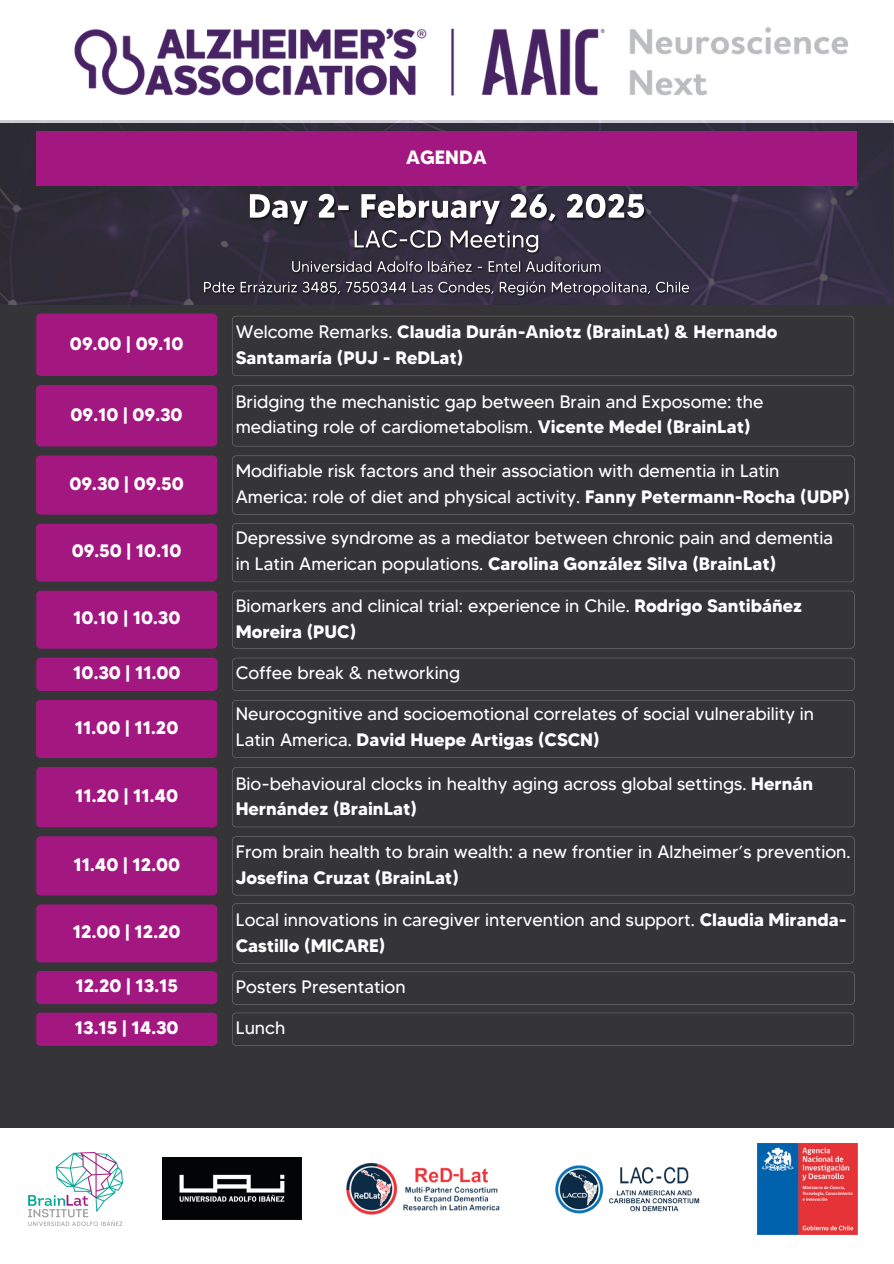
<style>
.page{position:relative;width:894px;height:1264px;background:#fff}
.page>*{position:absolute;margin:0;border:0;box-sizing:border-box;transform-origin:0 0}
.t1{font:700 19.2px "MADETOMMY";color:#fff}
.t2{font:18px/25.8px "MADETOMMY";color:#fff}
.t3{font:700 18px/25.8px "MADETOMMY";color:#fff}
.s1{font-weight:400}
.s2{font-weight:700}
</style>
<div class="page">
<div style="left:0;top:0;width:893px;height:1263px;background:#353537"></div>
<div style="left:0;top:0;width:893px;height:123px;background:#fff"></div>
<div style="left:36px;top:313px;width:181px;height:63px;background:#a31781;border-radius:4px"></div>
<div style="left:232px;top:316px;width:622px;height:60px;border:1px solid #787272;border-radius:4px"></div>
<div style="left:36px;top:385px;width:181px;height:61px;background:#a31781;border-radius:4px"></div>
<div style="left:232px;top:385px;width:622px;height:61px;border:1px solid #787272;border-radius:4px"></div>
<img style="left:74px;top:27px;width:774px;height:69px">
<div style="left:0;top:1127px;width:893px;height:136px;background:#fff"></div>
<img style="left:163px;top:1157px;width:138px;height:62px">
<img style="left:28px;top:1152px;width:95px;height:73px">
<img style="left:555px;top:1165px;width:145px;height:49px">
<img style="left:346px;top:1163px;width:154px;height:52px">
<img style="left:757px;top:1143px;width:100px;height:91px">
<div style="left:36px;top:657px;width:181px;height:34px;background:#a31781;border-radius:4px"></div>
<div style="left:232px;top:657px;width:622px;height:34px;border:1px solid #787272;border-radius:4px"></div>
<div style="left:36px;top:455px;width:181px;height:59px;background:#a31781;border-radius:4px"></div>
<div style="left:232px;top:455px;width:622px;height:59px;border:1px solid #787272;border-radius:4px"></div>
<div style="left:36px;top:700px;width:181px;height:58px;background:#a31781;border-radius:4px"></div>
<div style="left:232px;top:700px;width:622px;height:58px;border:1px solid #787272;border-radius:4px"></div>
<div style="left:36px;top:836px;width:181px;height:59px;background:#a31781;border-radius:4px"></div>
<div style="left:232px;top:836px;width:622px;height:59px;border:1px solid #787272;border-radius:4px"></div>
<div style="left:36px;top:970px;width:181px;height:34px;background:#a31781;border-radius:4px"></div>
<div style="left:232px;top:971px;width:622px;height:33px;border:1px solid #787272;border-radius:4px"></div>
<div style="left:36px;top:1012px;width:181px;height:33px;background:#a31781;border-radius:4px"></div>
<div style="left:232px;top:1012px;width:621px;height:33px;border:1px solid #787272;border-radius:4px"></div>
<img style="left:0;top:120px;width:892px;height:185px">
<img style="left:199px;top:225px;width:496px;height:75px">
<img style="left:246px;top:186px;width:405px;height:44px">
<div style="left:36px;top:132px;width:820px;height:54px;background:#a31781"></div>
<div style="left:36px;top:523px;width:181px;height:58px;background:#a31781;border-radius:4px"></div>
<div style="left:232px;top:523px;width:622px;height:59px;border:1px solid #787272;border-radius:4px"></div>
<div style="left:36px;top:590px;width:181px;height:58px;background:#a31781;border-radius:4px"></div>
<div style="left:232px;top:590px;width:622px;height:58px;border:1px solid #787272;border-radius:4px"></div>
<div style="left:36px;top:767px;width:181px;height:60px;background:#a31781;border-radius:5px"></div>
<div style="left:232px;top:767px;width:622px;height:60px;border:1px solid #787272;border-radius:4px"></div>
<div style="left:36px;top:904px;width:181px;height:58px;background:#a31781;border-radius:4px"></div>
<div style="left:232px;top:903px;width:622px;height:60px;border:1px solid #787272;border-radius:4px"></div>
<h4 class="t1" style="left:406px;top:145px;width:82px">AGENDA</h4>
<p class="t3" style="left:70px;top:330px;width:115px">09.00 | 09.10</p>
<h2 class="t3" style="left:71px;top:402px;width:113px">09.10 | 09.30</h2>
<h4 class="t3" style="left:69px;top:471px;width:116px">09.30 | 09.50</h4>
<p class="t3" style="left:236px;top:319px;width:543px"><span class="s1">Welcome Remarks.</span> Claudia Durán-Aniotz (BrainLat) &amp; Hernando<br>Santamaría (PUJ - ReDLat)</p>
<h3 class="t2" style="left:236px;top:388px;width:529px">Bridging the mechanistic gap between Brain and Exposome: the mediating role of cardiometabolism. <span class="s2">Vicente Medel (BrainLat)</span></h3>
<h3 class="t2" style="left:236px;top:457px;width:615px">Modifiable risk factors and their association with dementia in Latin<br>America: role of diet and physical activity. <span class="s2">Fanny Petermann-Rocha (UDP)</span></h3>
<h3 class="t3" style="left:72px;top:538px;width:111px">09.50 | 10.10</h3>
<h4 class="t2" style="left:236px;top:525px;width:599px">Depressive syndrome as a mediator between chronic pain and dementia in Latin American populations. <span class="s2">Carolina González Silva (BrainLat)</span></h4>
<h3 class="t3" style="left:73px;top:605px;width:109px">10.10 | 10.30</h3>
<h4 class="t2" style="left:236px;top:592px;width:568px">Biomarkers and clinical trial: experience in Chile. <span class="s2">Rodrigo Santibáñez<br>Moreira (PUC)</span></h4>
<h4 class="t3" style="left:73px;top:659px;width:109px">10.30 | 11.00</h4>
<h3 class="t2" style="left:236px;top:659px;width:226px">Coffee break &amp; networking</h3>
<h4 class="t3" style="left:75px;top:714px;width:105px">11.00 | 11.20</h4>
<h3 class="t2" style="left:236px;top:701px;width:579px">Neurocognitive and socioemotional correlates of social vulnerability in<br>Latin America. <span class="s2">David Huepe Artigas (CSCN)</span></h3>
<h3 class="t3" style="left:75px;top:782px;width:104px">11.20 | 11.40</h3>
<h4 class="t2" style="left:236px;top:770px;width:579px">Bio-behavioural clocks in healthy aging across global settings. <span class="s2">Hernán<br>Hernández (BrainLat)</span></h4>
<h4 class="t3" style="left:73px;top:851px;width:108px">11.40 | 12.00</h4>
<h3 class="t2" style="left:236px;top:838px;width:616px">From brain health to brain wealth: a new frontier in Alzheimer’s prevention.<br><span class="s2">Josefina Cruzat (BrainLat)</span></h3>
<h3 class="t3" style="left:73px;top:918px;width:109px">12.00 | 12.20</h3>
<h4 class="t2" style="left:236px;top:906px;width:612px">Local innovations in caregiver intervention and support. <span class="s2">Claudia Miranda-<br>Castillo (MICARE)</span></h4>
<h4 class="t3" style="left:75px;top:972px;width:104px">12.20 | 13.15</h4>
<h3 class="t2" style="left:236px;top:973px;width:171px">Posters Presentation</h3>
<h4 class="t3" style="left:75px;top:1014px;width:105px">13.15 | 14.30</h4>
<h3 class="t2" style="left:236px;top:1014px;width:51px">Lunch</h3>
</div>
